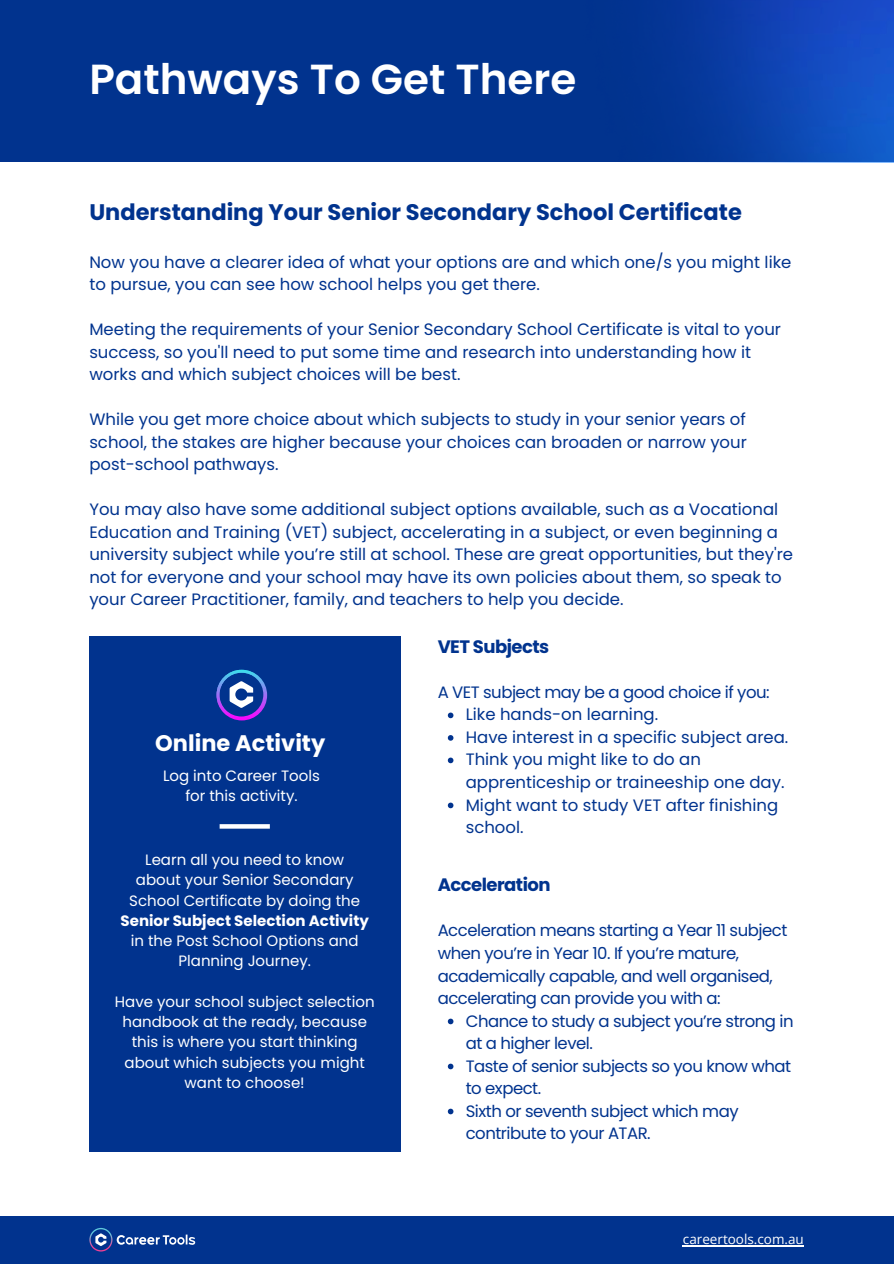
<style>
.page{position:relative;width:894px;height:1264px;background:#fff}
.page>*{position:absolute;margin:0;border:0;box-sizing:border-box;transform-origin:0 0}
.t1{font:600 42px "Poppins";color:#fff}
.t2{font:700 22.5px "Poppins";color:#01338e}
.t3{font:700 22.5px "Poppins";color:#fff}
.t4{font:700 18px "Poppins";letter-spacing:-.03em;color:#01338e}
.t5{font:16.5px/22.5px "Poppins";color:#01338e}
.t6{font:16.5px/22.5px "Poppins";letter-spacing:-.03em;color:#01338e}
.t7{font:15px/20.2px "Poppins";color:#fff;text-align:center}
.t8{font:13.5px "Open Sans";color:#fff}
.s1{font-weight:700}
</style>
<div class="page">
<div style="left:0;top:0;width:893px;height:161px;background:#01338e"></div>
<div style="left:0;top:1215px;width:893px;height:48px;background:#01338e"></div>
<svg style="left:89px;top:1227px;width:106px;height:24px"></svg>
<hr style="left:682px;top:1245px;width:121px;height:1px;background:#fff">
<svg style="left:447px;top:712px;width:6px;height:6px"></svg>
<svg style="left:447px;top:735px;width:6px;height:5px"></svg>
<svg style="left:447px;top:757px;width:6px;height:6px"></svg>
<svg style="left:447px;top:802px;width:6px;height:6px"></svg>
<svg style="left:447px;top:1018px;width:6px;height:6px"></svg>
<svg style="left:447px;top:1063px;width:6px;height:6px"></svg>
<svg style="left:447px;top:1108px;width:6px;height:6px"></svg>
<img style="left:559px;top:0;width:334px;height:162px">
<div style="left:89px;top:636px;width:311px;height:515px;background:#01338e"></div>
<svg style="left:216px;top:669px;width:51px;height:51px;background:#4259b1"></svg>
<svg style="left:219px;top:824px;width:51px;height:4px"></svg>
<h1 class="t1" style="left:89px;top:50px;width:488px">Pathways To Get There</h1>
<h2 class="t2" style="left:89px;top:197px;width:653px">Understanding Your Senior Secondary School Certificate</h2>
<h4 class="t5" style="left:89px;top:250px;width:703px">Now you have a clearer idea of what your options are and which one/s you might like to pursue, you can see how school helps you get there.</h4>
<h4 class="t5" style="left:89px;top:318px;width:693px">Meeting the requirements of your Senior Secondary School Certificate is vital to your success, so you'll need to put some time and research into understanding how it works and which subject choices will be best.</h4>
<h4 class="t5" style="left:89px;top:408px;width:659px;text-align:justify">While you get more choice about which subjects to study in your senior years of school, the stakes are higher because your choices can broaden or narrow your post-school pathways.</h4>
<h4 class="t5" style="left:89px;top:498px;width:705px">You may also have some additional subject options available, such as a Vocational Education and Training (VET) subject, accelerating in a subject, or even beginning a university subject while you’re still at school. These are great opportunities, but they're not for everyone and your school may have its own policies about them, so speak to your Career Practitioner, family, and teachers to help you decide.</h4>
<h5 class="t4" style="left:437px;top:634px;width:113px">VET Subjects</h5>
<h5 class="t6" style="left:437px;top:681px;width:333px">A VET subject may be a good choice if you:</h5>
<p class="t5" style="left:465px;top:703px;width:194px">Like hands-on learning.</p>
<p class="t5" style="left:465px;top:726px;width:324px">Have interest in a specific subject area.</p>
<h2 class="t5" style="left:465px;top:748px;width:320px">Think you might like to do an apprenticeship or traineeship one day.</h2>
<h5 class="t5" style="left:465px;top:793px;width:314px">Might want to study VET after finishing school.</h5>
<p class="t3" style="left:155px;top:727px;width:171px">Online Activity</p>
<p class="t7" style="left:163px;top:765px;width:158px">Log into Career Tools for this activity.</p>
<h3 class="t7" style="left:120px;top:849px;width:250px">Learn all you need to know<br>about your Senior Secondary<br>School Certificate by doing the<br><span class="s1">Senior Subject Selection Activity </span>in the Post School Options and</h3>
<h4 class="t7" style="left:178px;top:951px;width:134px">Planning Journey.</h4>
<h4 class="t7" style="left:115px;top:991px;width:261px">Have your school subject selection handbook at the ready, because this is where you start thinking about which subjects you might want to choose!</h4>
<h3 class="t4" style="left:437px;top:872px;width:114px">Acceleration</h3>
<h4 class="t6" style="left:437px;top:919px;width:351px">Acceleration means starting a Year 11 subject when you’re in Year 10. If you’re mature, academically capable, and well organised, accelerating can provide you with a:</h4>
<p class="t6" style="left:465px;top:1009px;width:329px">Chance to study a subject you’re strong in at a higher level.</p>
<p class="t6" style="left:465px;top:1054px;width:327px">Taste of senior subjects so you know what to expect.</p>
<p class="t6" style="left:465px;top:1099px;width:274px">Sixth or seventh subject which may contribute to your ATAR.</p>
<p class="t8" style="left:682px;top:1229px;width:122px">careertools.com.au</p>
</div>
